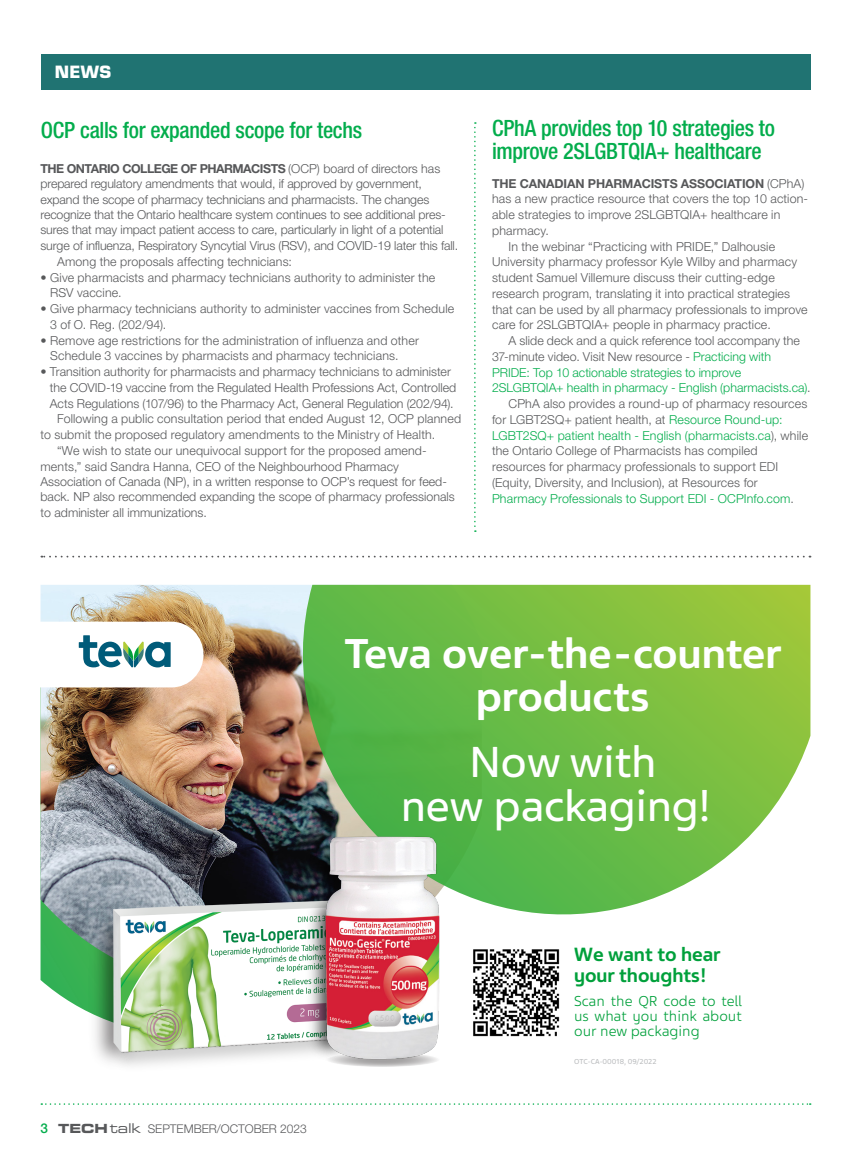
<style>
.page{position:relative;width:851px;height:1161px;background:#fff}
.page>*{position:absolute;margin:0;border:0;box-sizing:border-box;transform-origin:0 0}
.t1{font:46.05px/44.1px "Teva Sans";color:#fff;text-align:center}
.t2{font:700 44.25px/42.3px "Teva Sans";color:#fff;text-align:center}
.heds{font:500 condensed 22.5px/22.5px "Helvetica Neue LT Std";letter-spacing:-.015em;color:#03ad4c}
.t3{font:700 20.4px/20.5px "Teva Sans";color:#00a03b}
.t4{font:700 16.5px "Eurostile LT Std";color:#fff}
.t5{font:300 15.3px/15px "Teva Sans";color:#00a03b;text-align:justify}
.TT___MAIN_TEXT{font:300 12.3px/15.8px "Helvetica Neue LT Std";letter-spacing:.01em;color:#57585a}
.TT___MAIN_TEXT-2{font:300 12.3px/15.5px "Helvetica Neue LT Std";letter-spacing:-.01em;color:#57585a}
.TT___MAIN_TEXT-3{font:300 12.3px/15.8px "Helvetica Neue LT Std";letter-spacing:.005em;color:#03ad4c}
.t6{font:300 12px "Helvetica Neue LT Std";color:#57585a}
.t7{font:7.65px "Teva Sans";color:#bcbec0}
.s1{font-weight:700}
.s2{color:#57585a}
.s3{color:#03ad4c}
.s4{font-weight:500;font-size:13.5px;color:#03ad4c}
.s5{font-family:"Eurostile LT Std Bold Ex 2";font-weight:400;font-size:12.6px}
.s6{font-family:"Eurostile LT Std Ex 2";font-weight:400;font-size:13.5px}
</style>
<div class="page">
<svg style="left:41px;top:556px;width:762px;height:2px"></svg>
<img style="left:40px;top:585px;width:259px;height:404px">
<svg style="left:299px;top:585px;width:511px;height:330px;background:#7abf55"></svg>
<img style="left:80px;top:864px;width:37px;height:199px">
<img style="left:117px;top:840px;width:299px;height:227px">
<img style="left:320px;top:831px;width:123px;height:234px">
<img style="left:473px;top:949px;width:87px;height:88px">
<svg style="left:40px;top:622px;width:163px;height:65px"></svg>
<svg style="left:40px;top:1103px;width:770px;height:2px"></svg>
<div style="left:41px;top:54px;width:769px;height:36px;background:#207372"></div>
<svg style="left:474px;top:122px;width:2px;height:410px"></svg>
<p class="t4" style="left:55px;top:61px;width:58px">NEWS</p>
<p class="heds" style="left:41px;top:118px;width:323px">OCP calls for expanded scope for techs</p>
<p class="heds" style="left:492px;top:117px;width:284px">CPhA provides top 10 strategies to improve 2SLGBTQIA+ healthcare</p>
<p class="TT___MAIN_TEXT" style="left:492px;top:175px;width:317px"><span class="s1">THE CANADIAN PHARMACISTS ASSOCIATION</span> (CPhA) has a new practice resource that covers the top 10 action&shy;able strategies to improve 2SLGBTQIA+ healthcare in pharmacy.</p>
<p class="TT___MAIN_TEXT" style="left:492px;top:238px;width:317px;text-indent:16px">In the webinar “Practicing with PRIDE,” Dalhousie University pharmacy professor Kyle Wilby and pharmacy student Samuel Villemure discuss their cutting-edge research program, translating it into practical strategies that can be used by all pharmacy professionals to improve care for 2SLGBTQIA+ people in pharmacy practice.</p>
<p class="TT___MAIN_TEXT-3" style="left:492px;top:333px;width:320px;text-indent:16px"><span class="s2">A slide deck and a quick reference tool accompany the 37-minute video. Visit New resource -</span> Practicing with PRIDE: Top 10 actionable strategies to improve 2SLGBTQIA+ health in pharmacy - English (pharmacists.ca)<span class="s2">.</span></p>
<p class="TT___MAIN_TEXT" style="left:492px;top:396px;width:317px;text-indent:16px">CPhA also provides a round-up of pharmacy resources for LGBT2SQ+ patient health, at <span class="s3">Resource Round-up:<br>LGBT2SQ+ patient health - English (pharmacists.ca</span>), while the Ontario College of Pharmacists has compiled resources for pharmacy professionals to support EDI (Equity, Diversity, and Inclusion), at Resources for <span class="s3">Pharmacy Professionals to Support EDI - OCPInfo.com</span>.</p>
<p class="TT___MAIN_TEXT-2" style="left:40px;top:160px;width:419px"><span class="s1">THE ONTARIO COLLEGE OF PHARMACISTS</span> (OCP) board of directors has prepared regulatory amendments that would, if approved by government, expand the scope of pharmacy technicians and pharmacists. The changes recognize that the Ontario healthcare system continues to see additional pres&shy;sures that may impact patient access to care, particularly in light of a potential surge of influenza, Respiratory Syncytial Virus (RSV), and COVID-19 later this fall.</p>
<p class="TT___MAIN_TEXT" style="left:57px;top:253px;width:236px">Among the proposals affecting technicians:</p>
<p class="TT___MAIN_TEXT" style="left:50px;top:269px;width:386px;text-indent:-10px">• Give pharmacists and pharmacy technicians authority to administer the<br>RSV vaccine.</p>
<p class="TT___MAIN_TEXT" style="left:50px;top:301px;width:405px;text-indent:-10px">• Give pharmacy technicians authority to administer vaccines from Schedule<br>3 of O. Reg. (202/94).</p>
<p class="TT___MAIN_TEXT" style="left:50px;top:332px;width:370px;text-indent:-10px">• Remove age restrictions for the administration of influenza and other<br>Schedule 3 vaccines by pharmacists and pharmacy technicians.</p>
<p class="TT___MAIN_TEXT" style="left:50px;top:364px;width:408px;text-indent:-9px">• Transition authority for pharmacists and pharmacy technicians to administer the COVID-19 vaccine from the Regulated Health Professions Act, Controlled<br>Acts Regulations (107/96) to the Pharmacy Act, General Regulation (202/94).</p>
<p class="TT___MAIN_TEXT" style="left:40px;top:411px;width:422px;text-indent:16px">Following a public consultation period that ended August 12, OCP planned to submit the proposed regulatory amendments to the Ministry of Health.</p>
<p class="TT___MAIN_TEXT" style="left:40px;top:442px;width:415px;text-indent:16px">“We wish to state our unequivocal support for the proposed amend&shy;ments,” said Sandra Hanna, CEO of the Neighbourhood Pharmacy Association of Canada (NP), in a written response to OCP’s request for feed&shy;back. NP also recommended expanding the scope of pharmacy professionals to administer all immunizations.</p>
<p class="t2" style="left:344px;top:633px;width:439px">Teva over-the-counter products</p>
<p class="t1" style="left:401px;top:740px;width:312px">Now with<br>new packaging!</p>
<p class="t6" style="left:40px;top:1122px;width:268px"><span class="s4">3</span> <span class="s5">tech</span><span class="s6">talk</span> SEPTEMBER/OCTOBER 2023</p>
<p class="t3" style="left:574px;top:945px;width:148px">We want to hear your thoughts!</p>
<p class="t5" style="left:574px;top:994px;width:169px">Scan the QR code to tell us what you think about our new packaging</p>
<p class="t7" style="left:574px;top:1057px;width:84px">OTC-CA-00018, 09/2022</p>
</div>
